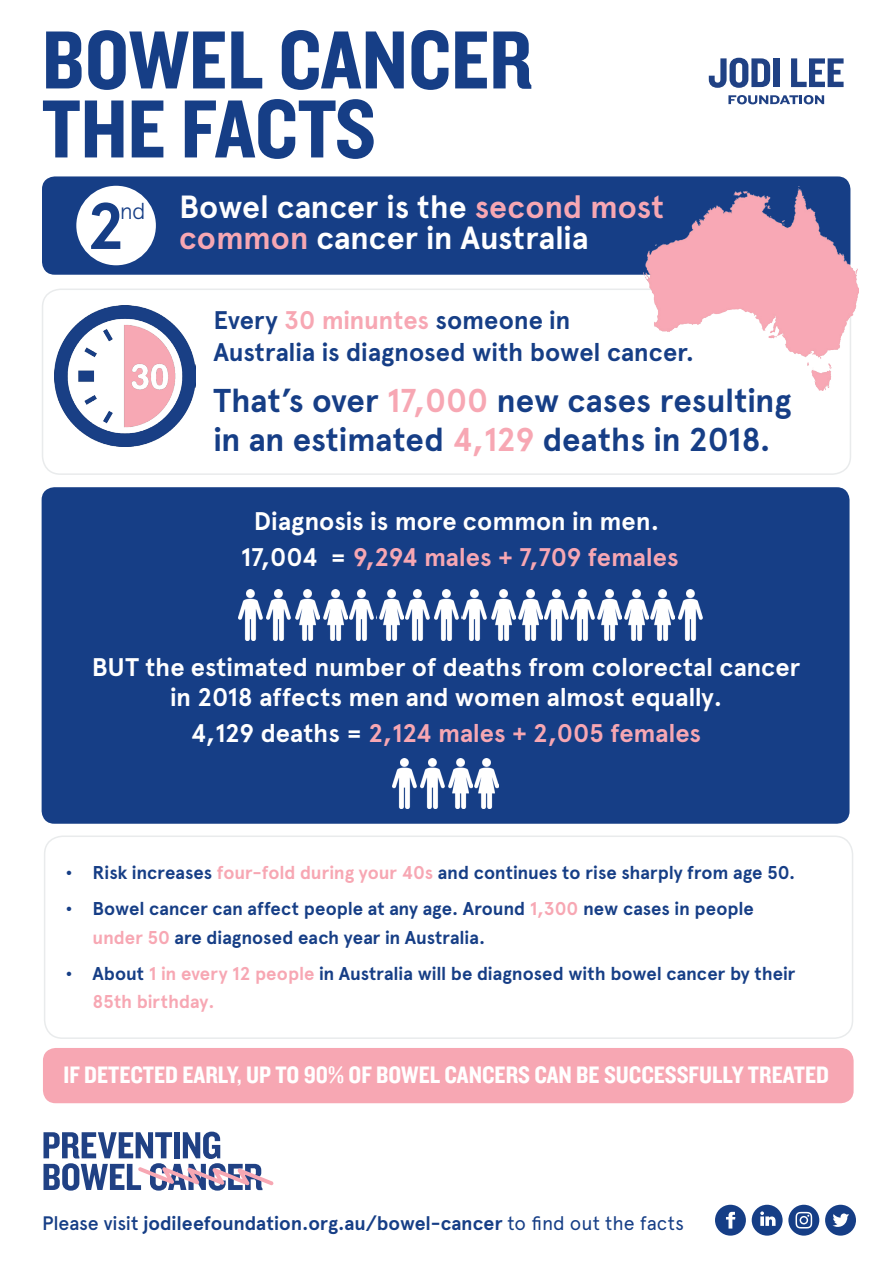
<style>
.page{position:relative;width:893px;height:1263px;background:#fff}
.page>*{position:absolute;margin:0;border:0;box-sizing:border-box;transform-origin:0 0}
.t1{font:85.5px "Knockout HTF50 Welterweight";color:#163e86}
.t2{font:700 65.7px "Apercu";color:#163e86}
.t3{font:700 33px "Apercu";letter-spacing:-.005em;color:#163e86}
.t4{font:700 32.1px/30.6px "Apercu";letter-spacing:-.005em;color:#fff}
.t5{font:700 25.5px "Apercu";letter-spacing:-.005em;color:#fff}
.t6{font:700 25.5px "Apercu";letter-spacing:-.005em;color:#f7a7b3}
.t7{font:700 25.5px "Apercu";letter-spacing:-.005em;color:#163e86}
.t8{font:24.75px "Knockout HTF50 Welterweight";color:#fff}
.t9{font:300 22.8px "Apercu";color:#163e86}
.t10{font:700 19.5px "Apercu";letter-spacing:-.005em;color:#163e86}
.t11{font:700 18.6px/28.5px "Apercu";letter-spacing:-.005em;color:#163e86}
.s1{color:#f7a7b3}
.s2{color:#fff}
.s3{font-weight:500}
.s4{font-weight:400}
</style>
<div class="page">
<div style="left:44px;top:835px;width:809px;height:204px;border:2px solid #e9ebec;border-radius:18px"></div>
<div style="left:42px;top:487px;width:807px;height:337px;background:#163e86;border-radius:13px"></div>
<div style="left:42px;top:289px;width:809px;height:186px;border:2px solid #e9ebec;border-radius:18px"></div>
<div style="left:42px;top:176px;width:808px;height:99px;background:#163e86;border-radius:13px"></div>
<div style="left:76px;top:186px;width:80px;height:79px;background:#fff;border-radius:50%"></div>
<img style="left:643px;top:187px;width:216px;height:203px">
<img style="left:54px;top:305px;width:141px;height:141px">
<svg style="left:825px;top:1205px;width:31px;height:30px"></svg>
<svg style="left:715px;top:1205px;width:31px;height:30px"></svg>
<svg style="left:752px;top:1205px;width:67px;height:30px"></svg>
<div style="left:43px;top:1048px;width:811px;height:55px;background:#f7a7b3;border-radius:13px"></div>
<svg style="left:43px;top:1131px;width:231px;height:59px"></svg>
<svg style="left:709px;top:58px;width:61px;height:30px"></svg>
<div style="left:773px;top:58px;width:6px;height:29px;background:#204184"></div>
<svg style="left:791px;top:58px;width:53px;height:29px"></svg>
<svg style="left:728px;top:95px;width:96px;height:9px"></svg>
<img style="left:435px;top:589px;width:24px;height:51px">
<img style="left:491px;top:589px;width:51px;height:51px">
<img style="left:463px;top:589px;width:24px;height:51px">
<img style="left:238px;top:589px;width:82px;height:51px">
<img style="left:323px;top:589px;width:25px;height:51px">
<img style="left:350px;top:589px;width:24px;height:51px">
<img style="left:379px;top:589px;width:24px;height:51px">
<img style="left:405px;top:589px;width:25px;height:51px">
<img style="left:544px;top:589px;width:24px;height:51px">
<img style="left:571px;top:589px;width:24px;height:51px">
<img style="left:597px;top:589px;width:51px;height:51px">
<img style="left:650px;top:589px;width:24px;height:51px">
<img style="left:678px;top:589px;width:24px;height:51px">
<img style="left:393px;top:758px;width:79px;height:51px">
<img style="left:474px;top:758px;width:25px;height:51px">
<p class="t1" style="left:42px;top:16px;width:492px">BOWEL CANCER</p>
<p class="t1" style="left:42px;top:85px;width:335px">THE FACTS</p>
<p class="t2" style="left:87px;top:186px;width:40px">2</p>
<p class="t9" style="left:120px;top:198px;width:28px">nd</p>
<p class="t4" style="left:179px;top:192px;width:486px">Bowel cancer is the <span class="s1">second most common</span> cancer in Australia</p>
<p class="t7" style="left:213px;top:305px;width:358px">Every <span class="s1">30 minuntes</span> someone in</p>
<p class="t7" style="left:213px;top:337px;width:482px">Australia is diagnosed with bowel cancer.</p>
<p class="t3" style="left:213px;top:381px;width:580px">That’s over <span class="s1">17,000</span> new cases resulting</p>
<p class="t3" style="left:213px;top:420px;width:559px">in an estimated <span class="s1">4,129</span> deaths in 2018.</p>
<p class="t5" style="left:254px;top:505px;width:407px">Diagnosis is more common in men.</p>
<p class="t6" style="left:241px;top:541px;width:439px"><span class="s2">17,004 =</span> 9,294 males + 7,709 females</p>
<p class="t5" style="left:92px;top:652px;width:710px">BUT the estimated number of deaths from colorectal cancer</p>
<p class="t5" style="left:170px;top:682px;width:553px">in 2018 affects men and women almost equally.</p>
<p class="t6" style="left:191px;top:718px;width:512px"><span class="s2">4,129 deaths =</span> 2,124 males + 2,005 females</p>
<p class="t11" style="left:66px;top:859px;width:731px">• Risk increases <span class="s1">four-fold during your 40s</span> and continues to rise sharply from age 50.</p>
<p class="t11" style="left:93px;top:895px;width:663px;text-indent:-27px">• Bowel cancer can affect people at any age. Around <span class="s1">1,300</span> new cases in people <span class="s1">under 50</span> are diagnosed each year in Australia.</p>
<p class="t11" style="left:93px;top:959px;width:704px;text-indent:-27px">• About <span class="s1">1 in every 12 people</span> in Australia will be diagnosed with bowel cancer by their<br><span class="s1">85th birthday.</span></p>
<p class="t8" style="left:63px;top:1062px;width:767px">IF DETECTED EARLY, UP TO 90% OF BOWEL CANCERS CAN BE SUCCESSFULLY TREATED</p>
<p class="t10" style="left:42px;top:1211px;width:643px"><span class="s3">Please visit</span> jodileefoundation.org.au/bowel-cancer <span class="s4">to find out the facts</span></p>
</div>
